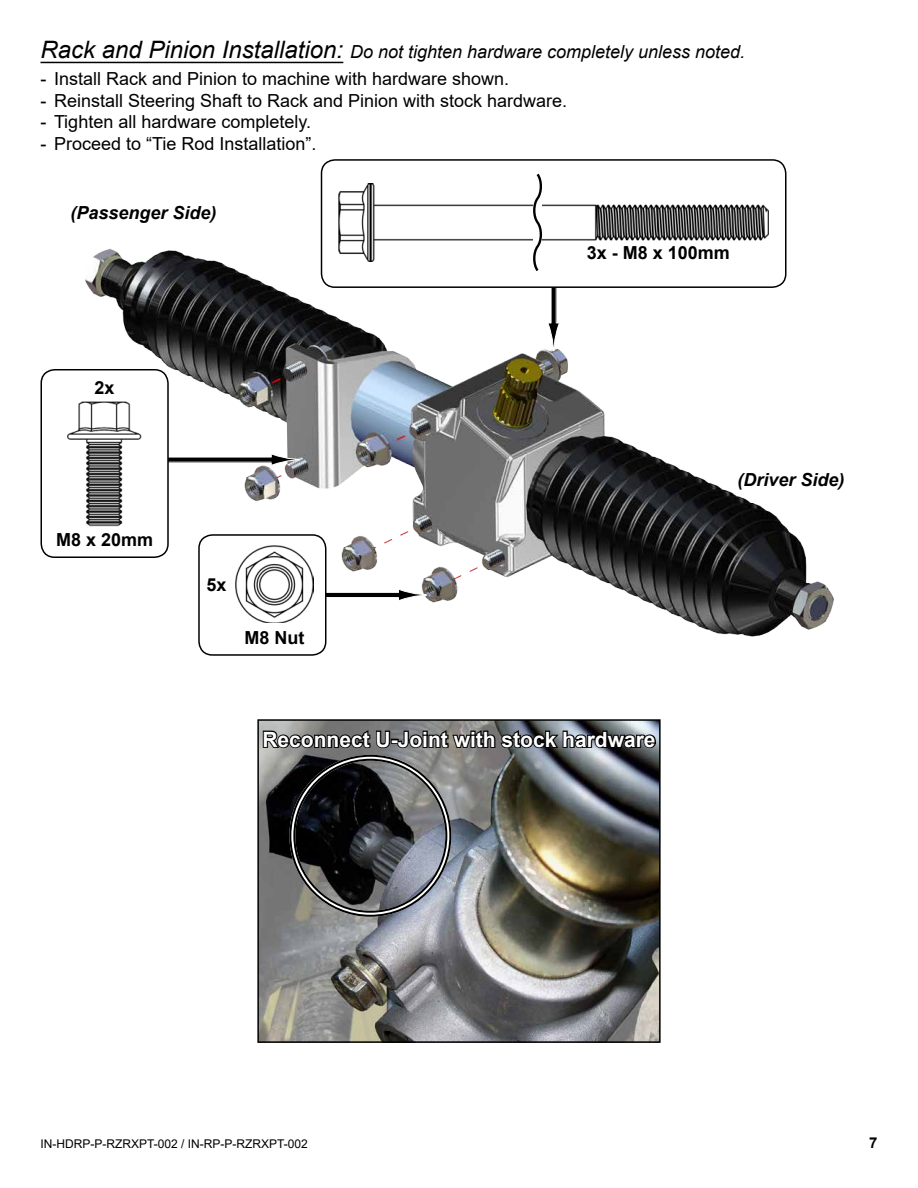
<style>
.page{position:relative;width:918px;height:1188px;background:#fff}
.page>*{position:absolute;margin:0;border:0;box-sizing:border-box;transform-origin:0 0}
.t1{font:700 21px "Arial";color:#fff}
.t2{font:18px "Arial";color:#000}
.t3{font:italic 18px "Arial";color:#000}
.t4{font:italic 700 18px "Arial";color:#000}
.t5{font:700 18px "Arial";color:#000}
.t6{font:700 15px "Arial";color:#000}
.t7{font:12px "Arial";color:#000}
.s1{font-size:24px}
</style>
<div class="page">
<img style="left:260px;top:722px;width:398px;height:318px">
<div style="left:257px;top:719px;width:404px;height:324px;border:2px solid #000"></div>
<svg style="left:262px;top:719px;width:396px;height:33px;background:#545658"></svg>
<div style="left:289px;top:755px;width:162px;height:162px;border:6px solid #fff;border-radius:50%"></div>
<img style="left:85px;top:226px;width:749px;height:430px">
<svg style="left:736px;top:470px;width:98px;height:22px"></svg>
<div style="left:231px;top:592px;width:168px;height:6px;background:#000"></div>
<div style="left:231px;top:592px;width:168px;height:6px;border:1px solid #fff"></div>
<svg style="left:398px;top:588px;width:29px;height:14px"></svg>
<div style="left:157px;top:457px;width:115px;height:5px;background:#000"></div>
<svg style="left:270px;top:453px;width:30px;height:13px"></svg>
<div style="left:551px;top:249px;width:5px;height:74px;background:#000"></div>
<svg style="left:547px;top:322px;width:13px;height:29px"></svg>
<div style="left:41px;top:370px;width:127px;height:187px;background:#fff;border-radius:14px"></div>
<div style="left:41px;top:369px;width:128px;height:189px;border:2px solid #000;border-radius:14px"></div>
<img style="left:68px;top:401px;width:73px;height:125px">
<div style="left:199px;top:535px;width:127px;height:120px;background:#fff;border-radius:14px"></div>
<div style="left:198px;top:534px;width:128px;height:122px;border:2px solid #000;border-radius:14px"></div>
<img style="left:235px;top:545px;width:78px;height:78px">
<hr style="left:40px;top:62px;width:303px;height:1px;background:#000">
<div style="left:322px;top:160px;width:464px;height:127px;background:#fff;border-radius:14px"></div>
<div style="left:321px;top:159px;width:466px;height:129px;border:2px solid #000;border-radius:14px"></div>
<img style="left:339px;top:184px;width:191px;height:77px">
<img style="left:545px;top:204px;width:223px;height:37px">
<svg style="left:530px;top:173px;width:15px;height:98px"></svg>
<p class="t3" style="left:40px;top:40px;width:706px"><span class="s1">Rack and Pinion Installation:</span> Do not tighten hardware completely unless noted.</p>
<p class="t2" style="left:41px;top:66px;width:470px">- Install Rack and Pinion to machine with hardware shown.</p>
<p class="t2" style="left:41px;top:88px;width:528px">- Reinstall Steering Shaft to Rack and Pinion with stock hardware.</p>
<p class="t2" style="left:41px;top:109px;width:272px">- Tighten all hardware completely.</p>
<p class="t2" style="left:41px;top:131px;width:277px">- Proceed to “Tie Rod Installation”.</p>
<p class="t4" style="left:71px;top:201px;width:148px">(Passenger Side)</p>
<p class="t5" style="left:587px;top:240px;width:145px">3x - M8 x 100mm</p>
<p class="t5" style="left:95px;top:375px;width:22px">2x</p>
<p class="t5" style="left:56px;top:527px;width:99px">M8 x 20mm</p>
<p class="t5" style="left:207px;top:572px;width:22px">5x</p>
<p class="t5" style="left:244px;top:625px;width:61px">M8 Nut</p>
<p class="t1" style="left:262px;top:725px;width:395px">Reconnect U-Joint with stock hardware</p>
<p class="t4" style="left:737px;top:467px;width:109px">(Driver Side)</p>
<p class="t7" style="left:40px;top:1135px;width:269px">IN-HDRP-P-RZRXPT-002 / IN-RP-P-RZRXPT-002</p>
<p class="t6" style="left:869px;top:1132px;width:10px">7</p>
</div>
